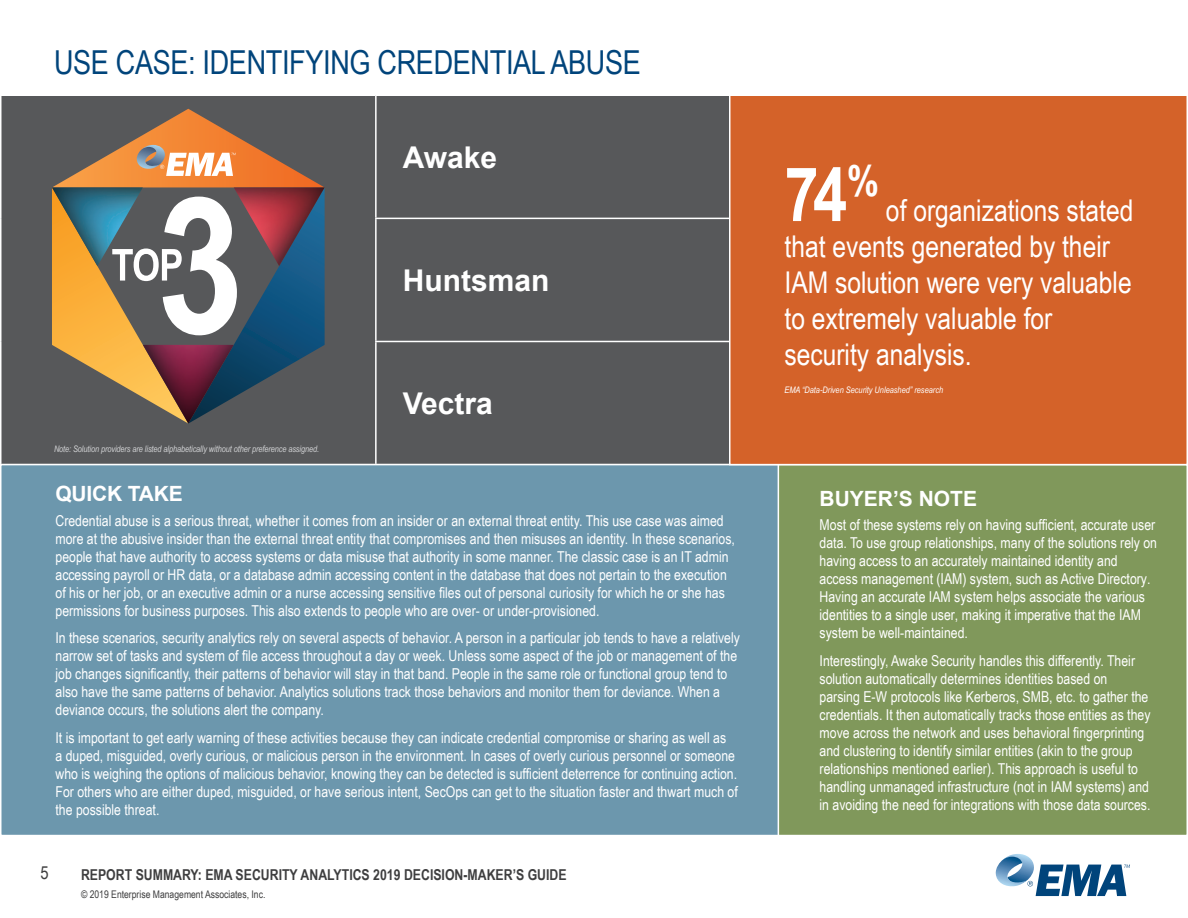
<style>
.page{position:relative;width:1188px;height:918px;background:#fff}
.page>*{position:absolute;margin:0;border:0;box-sizing:border-box;transform-origin:0 0}
.SIDEBAR{font:700 75px "Arial Narrow";color:#fff}
.Heading_1{font:33px "Arial Narrow";letter-spacing:-.01em;color:#00447b}
.SIDEBAR-2{font:30px/36px "Arial Narrow";color:#fff}
.t1{font:700 30px "Arial";color:#fff}
.t2{font:700 21px "Arial";letter-spacing:-.005em;color:#fff}
.t3{font:18px "Arial Narrow";color:#3e3e3f}
.WHITE_body{font:15px/18px "Arial Narrow";color:#fff}
.t4{font:700 15px "Arial Narrow";color:#3e3e3f}
.t5{font:10.5px "Arial Narrow";color:#3e3e3f}
.t6{font:italic 9px "Arial Narrow";letter-spacing:-.01em;color:#d1d2d4}
.t7{font:italic 9px "Arial Narrow";color:#fff}
</style>
<div class="page">
<svg style="left:995px;top:854px;width:135px;height:42px"></svg>
<div style="left:2px;top:96px;width:727px;height:368px;background:#57585a"></div>
<hr style="left:375px;top:96px;width:2px;height:122px;background:#fff">
<hr style="left:375px;top:218px;width:813px;height:1px;background:#fff">
<hr style="left:375px;top:219px;width:2px;height:122px;background:#fff">
<hr style="left:375px;top:341px;width:813px;height:1px;background:#fff">
<hr style="left:375px;top:342px;width:2px;height:122px;background:#fff">
<svg style="left:52px;top:109px;width:273px;height:315px;background:#887462"></svg>
<div style="left:1px;top:465px;width:783px;height:371px;background:#6c97ad"></div>
<div style="left:778px;top:465px;width:409px;height:371px;background:#80985b"></div>
<div style="left:778px;top:464px;width:410px;height:372px;border:2px solid #fff"></div>
<div style="left:730px;top:95px;width:457px;height:370px;background:#d46229"></div>
<div style="left:729px;top:94px;width:459px;height:371px;border:2px solid #fff"></div>
<p class="Heading_1" style="left:54px;top:38px;width:588px">USE CASE: IDENTIFYING CREDENTIAL ABUSE</p>
<p class="t1" style="left:403px;top:137px;width:96px">Awake</p>
<p class="t1" style="left:403px;top:261px;width:148px">Huntsman</p>
<p class="t6" style="left:54px;top:443px;width:267px">Note: Solution providers are listed alphabetically without other preference assigned.</p>
<p class="t1" style="left:403px;top:384px;width:92px">Vectra</p>
<p class="t2" style="left:56px;top:480px;width:129px">QUICK TAKE</p>
<p class="WHITE_body" style="left:56px;top:511px;width:681px">Credential abuse is a serious threat, whether it comes from an insider or an external threat entity. This use case was aimed more at the abusive insider than the external threat entity that compromises and then misuses an identity. In these scenarios, people that have authority to access systems or data misuse that authority in some manner. The classic case is an IT admin accessing payroll or HR data, or a database admin accessing content in the database that does not pertain to the execution of his or her job, or an executive admin or a nurse accessing sensitive files out of personal curiosity for which he or she has permissions for business purposes. This also extends to people who are over- or under-provisioned.</p>
<p class="WHITE_body" style="left:56px;top:628px;width:686px">In these scenarios, security analytics rely on several aspects of behavior. A person in a particular job tends to have a relatively narrow set of tasks and system of file access throughout a day or week. Unless some aspect of the job or management of the job changes significantly, their patterns of behavior will stay in that band. People in the same role or functional group tend to also have the same patterns of behavior. Analytics solutions track those behaviors and monitor them for deviance. When a deviance occurs, the solutions alert the company.</p>
<p class="WHITE_body" style="left:56px;top:728px;width:684px">It is important to get early warning of these activities because they can indicate credential compromise or sharing as well as<br>a duped, misguided, overly curious, or malicious person in the environment. In cases of overly curious personnel or someone who is weighing the options of malicious behavior, knowing they can be detected is sufficient deterrence for continuing action.<br>For others who are either duped, misguided, or have serious intent, SecOps can get to the situation faster and thwart much of the possible threat.</p>
<p class="t3" style="left:40px;top:860px;width:10px">5</p>
<p class="t4" style="left:81px;top:863px;width:487px">REPORT SUMMARY: EMA SECURITY ANALYTICS 2019 DECISION-MAKER’S GUIDE</p>
<p class="t5" style="left:81px;top:886px;width:186px">© 2019 Enterprise Management Associates, Inc.</p>
<p class="SIDEBAR" style="left:784px;top:138px;width:96px">74<sup>%</sup></p>
<p class="SIDEBAR-2" style="left:785px;top:191px;width:351px;text-indent:101px">of organizations stated that events generated by their<br>IAM solution were very valuable to extremely valuable for security analysis.</p>
<p class="t7" style="left:784px;top:384px;width:160px">EMA “Data-Driven Security Unleashed” research</p>
<p class="t2" style="left:820px;top:484px;width:159px">BUYER’S NOTE</p>
<p class="WHITE_body" style="left:820px;top:516px;width:339px">Most of these systems rely on having sufficient, accurate user data. To use group relationships, many of the solutions rely on having access to an accurately maintained identity and access management (IAM) system, such as Active Directory.<br>Having an accurate IAM system helps associate the various identities to a single user, making it imperative that the IAM system be well-maintained.</p>
<p class="WHITE_body" style="left:820px;top:651px;width:332px">Interestingly, Awake Security handles this differently. Their solution automatically determines identities based on parsing E-W protocols like Kerberos, SMB, etc. to gather the credentials. It then automatically tracks those entities as they move across the network and uses behavioral fingerprinting and clustering to identify similar entities (akin to the group relationships mentioned earlier). This approach is useful to handling unmanaged infrastructure (not in IAM systems) and in avoiding the need for integrations with those data sources.</p>
</div>
